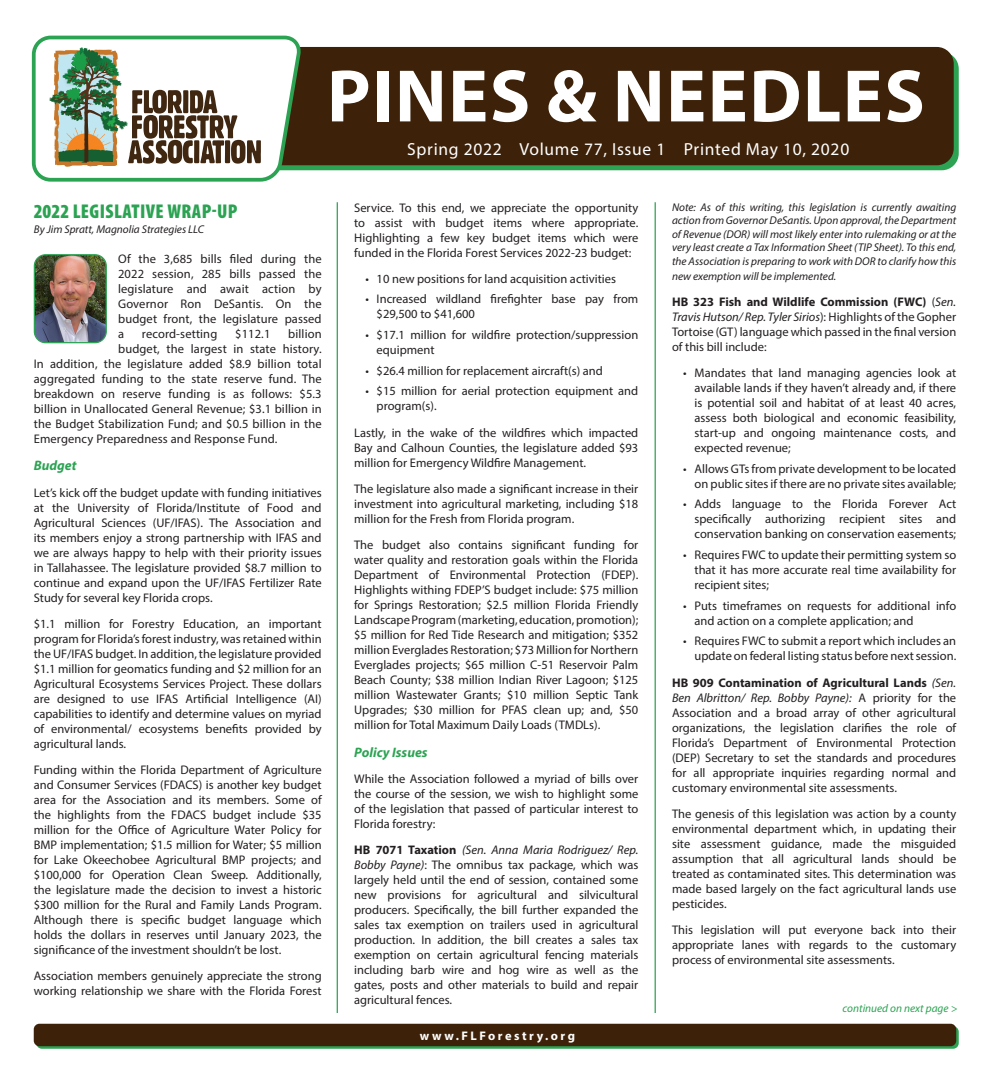
<style>
.page{position:relative;width:990px;height:1080px;background:#fff}
.page>*{position:absolute;margin:0;border:0;box-sizing:border-box;transform-origin:0 0}
.t1{font:700 75px "Myriad Pro";letter-spacing:.02em;color:#fff}
.t2{font:900 condensed 20px "Myriad Pro";letter-spacing:.02em;color:#2ba352}
.t3{font:17.5px "Myriad Pro";letter-spacing:.04em;color:#fff}
.t4{font:italic 700 13.75px "Myriad Pro";color:#2ba352}
.t5{font:12.5px/15px "Myriad Pro";color:#231f20;text-align:justify}
.t6{font:700 12.5px "Myriad Pro";letter-spacing:.2em;color:#fff}
.t7{font:italic 11.25px/13.5px "Myriad Pro";color:#231f20;text-align:justify}
.t8{font:italic 11.25px "Myriad Pro";color:#2ba352}
.s1{font-weight:700}
.s2{font-style:italic}
</style>
<div class="page">
<div style="left:36px;top:1026px;width:923px;height:23px;background:linear-gradient(to right,#2f823f,#2f823f);border-radius:6px"></div>
<div style="left:34px;top:1024px;width:922px;height:22px;background:#3d2209;border-radius:6px"></div>
<svg style="left:304px;top:57px;width:655px;height:113px;background:#319f53"></svg>
<div style="left:304px;top:47px;width:650px;height:118px;background:#3d2209"></div>
<svg style="left:31px;top:35px;width:273px;height:147px"></svg>
<hr style="left:655px;top:202px;width:1px;height:811px;background:#2ba352">
<hr style="left:337px;top:202px;width:1px;height:811px;background:#2ba352">
<img style="left:34px;top:255px;width:72px;height:88px">
<div style="left:34px;top:254px;width:73px;height:89px;border:1px solid #2ba352;border-radius:11px"></div>
<p class="t1" style="left:327px;top:47px;width:599px">PINES &amp; NEEDLES</p>
<p class="t3" style="left:407px;top:139px;width:444px">Spring 2022 Volume 77, Issue 1 Printed May 10, 2020</p>
<p class="t2" style="left:34px;top:198px;width:205px">2022 LEGISLATIVE WRAP-UP</p>
<p class="t7" style="left:34px;top:222px;width:172px">By Jim Spratt, Magnolia Strategies LLC</p>
<p class="t5" style="left:118px;top:251px;width:205px">Of the 3,685 bills filed during the 2022 session, 285 bills passed the legislature and await action by Governor Ron DeSantis. On the budget front, the legislature passed a</p>
<p class="t5" style="left:142px;top:326px;width:77px">record-setting</p>
<p class="t5" style="left:235px;top:326px;width:37px">$112.1</p>
<p class="t5" style="left:288px;top:326px;width:35px">billion</p>
<p class="t5" style="left:118px;top:341px;width:205px">budget, the largest in state history.</p>
<p class="t5" style="left:34px;top:356px;width:289px">In addition, the legislature added $8.9 billion total</p>
<p class="t5" style="left:34px;top:371px;width:289px">aggregated funding to the state reserve fund. The</p>
<p class="t5" style="left:34px;top:386px;width:289px">breakdown on reserve funding is as follows: $5.3</p>
<p class="t5" style="left:34px;top:401px;width:289px">billion in Unallocated General Revenue; $3.1 billion in</p>
<p class="t5" style="left:34px;top:416px;width:289px">the Budget Stabilization Fund; and $0.5 billion in the</p>
<p class="t5" style="left:34px;top:431px;width:245px">Emergency Preparedness and Response Fund.</p>
<p class="t4" style="left:34px;top:457px;width:44px">Budget</p>
<p class="t5" style="left:34px;top:485px;width:289px">Let’s kick off the budget update with funding initiatives at the University of Florida/Institute of Food and Agricultural Sciences (UF/IFAS). The Association and its members enjoy a strong partnership with IFAS and we are always happy to help with their priority issues in Tallahassee. The legislature provided $8.7 million to continue and expand upon the UF/IFAS Fertilizer Rate Study for several key Florida crops.</p>
<p class="t5" style="left:34px;top:616px;width:289px">$1.1 million for Forestry Education, an important program for Florida’s forest industry, was retained within the UF/IFAS budget. In addition, the legislature provided $1.1 million for geomatics funding and $2 million for an Agricultural Ecosystems Services Project. These dollars are designed to use IFAS Artificial Intelligence (AI) capabilities to identify and determine values on myriad of environmental/ ecosystems benefits provided by agricultural lands.</p>
<p class="t5" style="left:34px;top:762px;width:289px">Funding within the Florida Department of Agriculture and Consumer Services (FDACS) is another key budget area for the Association and its members. Some of the highlights from the FDACS budget include $35 million for the Office of Agriculture Water Policy for BMP implementation; $1.5 million for Water; $5 million for Lake Okeechobee Agricultural BMP projects; and $100,000 for Operation Clean Sweep. Additionally, the legislature made the decision to invest a historic $300 million for the Rural and Family Lands Program.<br>Although there is specific budget language which holds the dollars in reserves until January 2023, the significance of the investment shouldn’t be lost.</p>
<p class="t5" style="left:34px;top:968px;width:289px">Association members genuinely appreciate the strong working relationship we share with the Florida Forest</p>
<p class="t5" style="left:354px;top:200px;width:286px">Service. To this end, we appreciate the opportunity to assist with budget items where appropriate.<br>Highlighting a few key budget items which were funded in the Florida Forest Services 2022-23 budget:</p>
<p class="t5" style="left:365px;top:271px;width:252px">• 10 new positions for land acquisition activities</p>
<p class="t5" style="left:377px;top:292px;width:263px;text-indent:-11px">• Increased wildland firefighter base pay from $29,500 to $41,600</p>
<p class="t5" style="left:377px;top:327px;width:263px;text-indent:-11px">• $17.1 million for wildfire protection/suppression equipment</p>
<p class="t5" style="left:365px;top:363px;width:239px">• $26.4 million for replacement aircraft(s) and</p>
<p class="t5" style="left:377px;top:383px;width:263px;text-indent:-11px">• $15 million for aerial protection equipment and program(s).</p>
<p class="t5" style="left:354px;top:425px;width:286px">Lastly, in the wake of the wildfires which impacted Bay and Calhoun Counties, the legislature added $93 million for Emergency Wildfire Management.</p>
<p class="t5" style="left:354px;top:481px;width:286px">The legislature also made a significant increase in their investment into agricultural marketing, including $18 million for the Fresh from Florida program.</p>
<p class="t5" style="left:354px;top:537px;width:286px">The budget also contains significant funding for water quality and restoration goals within the Florida Department of Environmental Protection (FDEP).<br>Highlights withing FDEP’S budget include: $75 million for Springs Restoration; $2.5 million Florida Friendly Landscape Program (marketing, education, promotion); $5 million for Red Tide Research and mitigation; $352 million Everglades Restoration; $73 Million for Northern Everglades projects; $65 million C-51 Reservoir Palm Beach County; $38 million Indian River Lagoon; $125 million Wastewater Grants; $10 million Septic Tank Upgrades; $30 million for PFAS clean up; and, $50 million for Total Maximum Daily Loads (TMDLs).</p>
<p class="t4" style="left:354px;top:743px;width:75px">Policy Issues</p>
<p class="t5" style="left:354px;top:771px;width:286px">While the Association followed a myriad of bills over the course of the session, we wish to highlight some of the legislation that passed of particular interest to Florida forestry:</p>
<p class="t5" style="left:354px;top:842px;width:286px"><span class="s1">HB 7071 Taxation</span> <span class="s2">(Sen. Anna Maria Rodriguez/ Rep.<br>Bobby Payne)</span>: The omnibus tax package, which was largely held until the end of session, contained some new provisions for agricultural and silvicultural producers. Specifically, the bill further expanded the sales tax exemption on trailers used in agricultural production. In addition, the bill creates a sales tax exemption on certain agricultural fencing materials including barb wire and hog wire as well as the gates, posts and other materials to build and repair agricultural fences.</p>
<p class="t6" style="left:420px;top:1027px;width:157px">www.FLForestry.org</p>
<p class="t7" style="left:672px;top:200px;width:286px">Note: As of this writing, this legislation is currently awaiting action from Governor DeSantis. Upon approval, the Department of Revenue (DOR) will most likely enter into rulemaking or at the very least create a Tax Information Sheet (TIP Sheet). To this end, the Association is preparing to work with DOR to clarify how this</p>
<p class="t7" style="left:672px;top:269px;width:166px">new exemption will be implemented.</p>
<p class="t5" style="left:672px;top:294px;width:286px"><span class="s1">HB 323 Fish and Wildlife Commission (FWC)</span> (<span class="s2">Sen.<br>Travis Hutson/ Rep. Tyler Sirios</span>): Highlights of the Gopher Tortoise (GT) language which passed in the final version of this bill include:</p>
<p class="t5" style="left:695px;top:365px;width:263px;text-indent:-11px">• Mandates that land managing agencies look at available lands if they haven’t already and, if there is potential soil and habitat of at least 40 acres, assess both biological and economic feasibility, start-up and ongoing maintenance costs, and expected revenue;</p>
<p class="t5" style="left:683px;top:461px;width:274px;text-align:right">• Allows GTs from private development to be located on public sites if there are no private sites available;</p>
<p class="t5" style="left:695px;top:497px;width:263px;text-indent:-11px">• Adds language to the Florida Forever Act specifically authorizing recipient sites and conservation banking on conservation easements;</p>
<p class="t5" style="left:695px;top:547px;width:263px;text-indent:-11px">• Requires FWC to update their permitting system so that it has more accurate real time availability for recipient sites;</p>
<p class="t5" style="left:695px;top:598px;width:263px;text-indent:-11px">• Puts timeframes on requests for additional info and action on a complete application; and</p>
<p class="t5" style="left:683px;top:633px;width:274px;text-align:right">• Requires FWC to submit a report which includes an update on federal listing status before next session.</p>
<p class="t5" style="left:672px;top:675px;width:286px"><span class="s1">HB 909 Contamination of Agricultural Lands</span> <span class="s2">(Sen.<br>Ben Albritton/ Rep. Bobby Payne):</span> A priority for the Association and a broad array of other agricultural organizations, the legislation clarifies the role of Florida’s Department of Environmental Protection (DEP) Secretary to set the standards and procedures for all appropriate inquiries regarding normal and customary environmental site assessments.</p>
<p class="t5" style="left:672px;top:806px;width:286px">The genesis of this legislation was action by a county environmental department which, in updating their site assessment guidance, made the misguided assumption that all agricultural lands should be treated as contaminated sites. This determination was made based largely on the fact agricultural lands use pesticides.</p>
<p class="t5" style="left:672px;top:922px;width:286px">This legislation will put everyone back into their appropriate lanes with regards to the customary process of environmental site assessments.</p>
<p class="t8" style="left:843px;top:1001px;width:116px">continued on next page &gt;</p>
</div>
